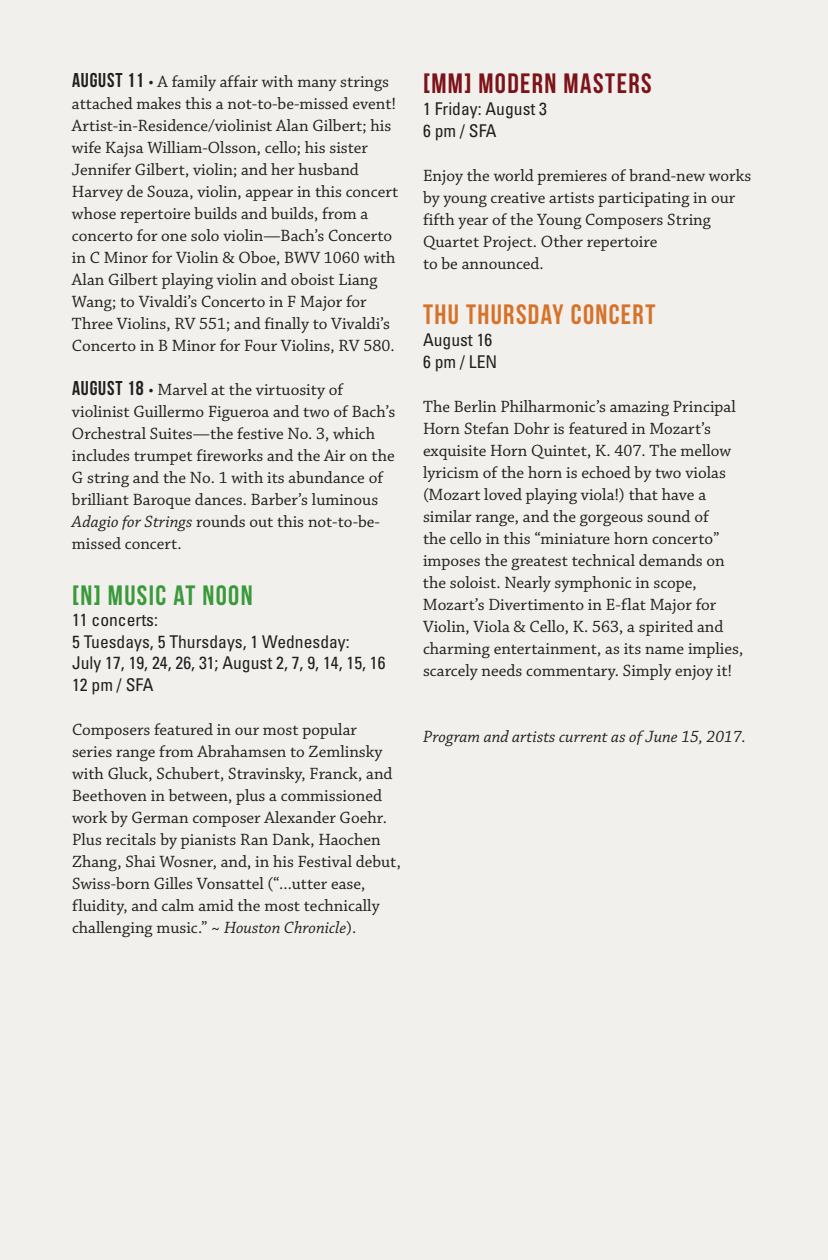
<style>
.page{position:relative;width:828px;height:1260px;background:#f2f0ed}
.page>*{position:absolute;margin:0;border:0;box-sizing:border-box;transform-origin:0 0}
.t1{font:700 28px "Bebas Neue";letter-spacing:.045em;color:#d67229}
.t2{font:700 28px "Bebas Neue";letter-spacing:.05em;color:#7c1319}
.t3{font:700 28px "Bebas Neue";letter-spacing:.045em;color:#3a9a3b}
.t4{font:condensed 17.6px/21.8px "Univers LT Std";color:#231f20}
.t5{font:17.2px/22px "Chaparral Pro";color:#231f20}
.t6{font:italic 17.2px "Chaparral Pro";color:#231f20}
.s1{font-family:"Bebas Neue";font-weight:700;font-size:20px}
.s2{font-style:italic}
</style>
<div class="page">
<p class="t5" style="left:72px;top:71px;width:328px"><span class="s1">AUGUST 11</span> • A family affair with many strings attached makes this a not-to-be-missed event!<br>Artist-in-Residence/violinist Alan Gilbert; his wife Kajsa William-Olsson, cello; his sister Jennifer Gilbert, violin; and her husband Harvey de Souza, violin, appear in this concert whose repertoire builds and builds, from a concerto for one solo violin—Bach’s Concerto in C Minor for Violin &amp; Oboe, BWV 1060 with Alan Gilbert playing violin and oboist Liang Wang; to Vivaldi’s Concerto in F Major for Three Violins, RV 551; and finally to Vivaldi’s Concerto in B Minor for Four Violins, RV 580.</p>
<p class="t5" style="left:72px;top:379px;width:325px"><span class="s1">AUGUST 18</span> • Marvel at the virtuosity of violinist Guillermo Figueroa and two of Bach’s Orchestral Suites—the festive No. 3, which includes trumpet fireworks and the Air on the G string and the No. 1 with its abundance of brilliant Baroque dances. Barber’s luminous <span class="s2">Adagio for Strings</span> rounds out this not-to-be&shy;missed concert.</p>
<h1 class="t3" style="left:72px;top:580px;width:182px">[N] MUSIC AT NOON</h1>
<p class="t4" style="left:72px;top:609px;width:315px">11 concerts:<br>5 Tuesdays, 5 Thursdays, 1 Wednesday:<br>July 17, 19, 24, 26, 31; August 2, 7, 9, 14, 15, 16<br>12 pm / SFA</p>
<p class="t5" style="left:72px;top:720px;width:330px">Composers featured in our most popular series range from Abrahamsen to Zemlinsky with Gluck, Schubert, Stravinsky, Franck, and Beethoven in between, plus a commissioned work by German composer Alexander Goehr.<br>Plus recitals by pianists Ran Dank, Haochen Zhang, Shai Wosner, and, in his Festival debut, Swiss-born Gilles Vonsattel (“...utter ease, fluidity, and calm amid the most technically challenging music.” ~ <span class="s2">Houston Chronicle</span>).</p>
<h1 class="t2" style="left:423px;top:68px;width:230px">[MM] MODERN MASTERS</h1>
<p class="t4" style="left:423px;top:97px;width:126px">1 Friday: August 3<br>6 pm / SFA</p>
<p class="t5" style="left:423px;top:165px;width:330px">Enjoy the world premieres of brand-new works by young creative artists participating in our fifth year of the Young Composers String Quartet Project. Other repertoire<br>to be announced.</p>
<h1 class="t1" style="left:423px;top:299px;width:234px">THU THURSDAY CONCERT</h1>
<p class="t4" style="left:423px;top:328px;width:76px">August 16<br>6 pm / LEN</p>
<p class="t5" style="left:423px;top:396px;width:322px">The Berlin Philharmonic’s amazing Principal Horn Stefan Dohr is featured in Mozart’s exquisite Horn Quintet, K. 407. The mellow lyricism of the horn is echoed by two violas (Mozart loved playing viola!) that have a similar range, and the gorgeous sound of<br>the cello in this “miniature horn concerto” imposes the greatest technical demands on the soloist. Nearly symphonic in scope, Mozart’s Divertimento in E-flat Major for Violin, Viola &amp; Cello, K. 563, a spirited and charming entertainment, as its name implies, scarcely needs commentary. Simply enjoy it!</p>
<p class="t6" style="left:423px;top:727px;width:325px">Program and artists current as of June 15, 2017.</p>
</div>
